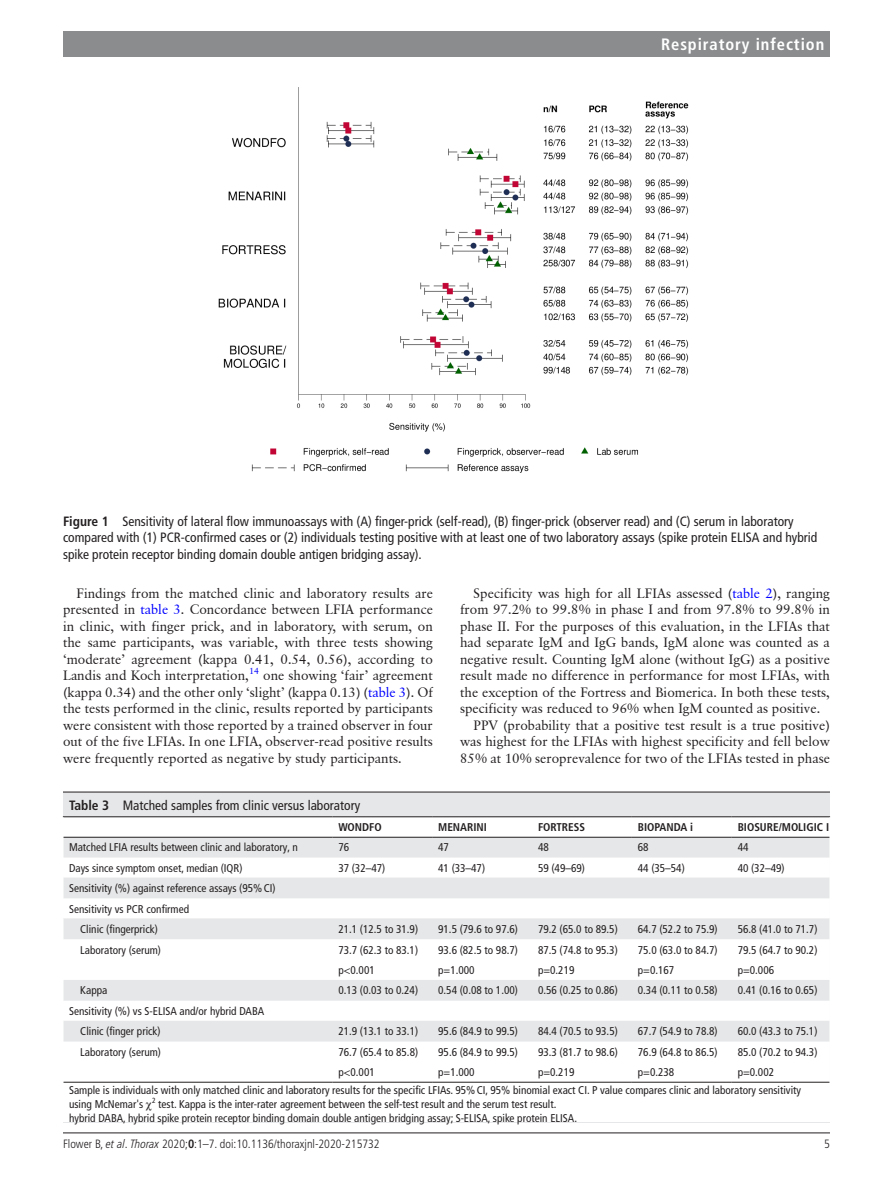
<style>
.page{position:relative;width:893px;height:1191px;background:#fff}
.page>*{position:absolute;margin:0;border:0;box-sizing:border-box;transform-origin:0 0}
.t1{font:700 condensed 16.5px "Frutiger LT Pro";letter-spacing:.055em;color:#fff}
.t2{font:13.5px/16.5px "Classical Garamond BT";color:#231f20;text-align:justify}
.t3{font:condensed 13.5px/16.5px "Frutiger LT Pro";color:#231f20}
.t4{font:300 condensed 12px "Frutiger LT Pro";color:#231f20}
.t5{font:condensed 11.25px/20.4px "Frutiger LT Pro";color:#231f20}
.t6{font:700 condensed 11.25px "Frutiger LT Pro";color:#231f20}
.t7{font:condensed 7.5px "Frutiger LT Pro";color:#231f20}
.s1{font-weight:700}
.s2{color:#00f}
.s3{font-style:italic}
</style>
<div class="page">
<div style="left:63px;top:31px;width:767px;height:25px;background:#8a8c8e"></div>
<div style="left:63px;top:792px;width:767px;height:330px;background:#e6e7e8"></div>
<hr style="left:63px;top:791px;width:767px;height:1px;background:#231f20">
<div style="left:64px;top:817px;width:766px;height:264px;background:#fff"></div>
<svg style="left:64px;top:838px;width:766px;height:203px"></svg>
<div style="left:63px;top:1082px;width:767px;height:40px;background:#fff"></div>
<hr style="left:63px;top:1081px;width:269px;height:1px;background:#231f20">
<hr style="left:63px;top:816px;width:269px;height:1px;background:#231f20">
<hr style="left:63px;top:837px;width:269px;height:1px;background:#231f20">
<hr style="left:332px;top:816px;width:100px;height:1px;background:#231f20">
<hr style="left:332px;top:837px;width:100px;height:1px;background:#231f20">
<hr style="left:432px;top:816px;width:100px;height:1px;background:#231f20">
<hr style="left:432px;top:837px;width:100px;height:1px;background:#231f20">
<hr style="left:532px;top:816px;width:100px;height:1px;background:#231f20">
<hr style="left:532px;top:837px;width:100px;height:1px;background:#231f20">
<hr style="left:632px;top:816px;width:100px;height:1px;background:#231f20">
<hr style="left:632px;top:837px;width:100px;height:1px;background:#231f20">
<hr style="left:732px;top:816px;width:98px;height:1px;background:#231f20">
<hr style="left:732px;top:837px;width:98px;height:1px;background:#231f20">
<hr style="left:332px;top:1081px;width:100px;height:1px;background:#231f20">
<hr style="left:432px;top:1081px;width:100px;height:1px;background:#231f20">
<hr style="left:532px;top:1081px;width:100px;height:1px;background:#231f20">
<hr style="left:632px;top:1081px;width:100px;height:1px;background:#231f20">
<hr style="left:732px;top:1081px;width:98px;height:1px;background:#231f20">
<svg style="left:63px;top:817px;width:1px;height:265px"></svg>
<img style="left:218px;top:87px;width:471px;height:386px">
<hr style="left:63px;top:1132px;width:767px;height:1px;background:#231f20">
<p class="t1" style="left:661px;top:34px;width:165px">Respiratory infection</p>
<p class="t3" style="left:63px;top:513px;width:756px"><span class="s1">Figure 1</span> Sensitivity of lateral flow immunoassays with (A) finger-prick (self-read), (B) finger-prick (observer read) and (C) serum in laboratory compared with (1) PCR-confirmed cases or (2) individuals testing positive with at least one of two laboratory assays (spike protein ELISA and hybrid spike protein receptor binding domain double antigen bridging assay).</p>
<p class="t2" style="left:63px;top:585px;width:371px;text-indent:14px">Findings from the matched clinic and laboratory results are presented in <span class="s2">table 3</span>. Concordance between LFIA performance in clinic, with finger prick, and in laboratory, with serum, on the same participants, was variable, with three tests showing ‘moderate’ agreement (kappa 0.41, 0.54, 0.56), according to Landis and Koch interpretation,<sup>14</sup> one showing ‘fair’ agreement (kappa 0.34) and the other only ‘slight’ (kappa 0.13) (<span class="s2">table 3</span>). Of the tests performed in the clinic, results reported by participants were consistent with those reported by a trained observer in four out of the five LFIAs. In one LFIA, observer-read positive results were frequently reported as negative by study participants.</p>
<p class="t2" style="left:474px;top:585px;width:358px">Specificity was high for all LFIAs assessed (<span class="s2">table 2</span>), ranging</p>
<p class="t2" style="left:460px;top:601px;width:371px">from 97.2% to 99.8% in phase I and from 97.8% to 99.8% in</p>
<p class="t2" style="left:460px;top:618px;width:371px">phase II. For the purposes of this evaluation, in the LFIAs that</p>
<p class="t2" style="left:460px;top:634px;width:371px">had separate IgM and IgG bands, IgM alone was counted as a</p>
<p class="t2" style="left:460px;top:651px;width:371px">negative result. Counting IgM alone (without IgG) as a positive</p>
<p class="t2" style="left:460px;top:667px;width:371px">result made no difference in performance for most LFIAs, with</p>
<p class="t2" style="left:460px;top:684px;width:371px">the exception of the Fortress and Biomerica. In both these tests,</p>
<p class="t2" style="left:460px;top:700px;width:362px">specificity was reduced to 96% when IgM counted as positive.</p>
<p class="t2" style="left:474px;top:717px;width:358px">PPV (probability that a positive test result is a true positive)</p>
<p class="t2" style="left:460px;top:733px;width:371px">was highest for the LFIAs with highest specificity and fell below</p>
<p class="t2" style="left:460px;top:750px;width:371px">85% at 10% seroprevalence for two of the LFIAs tested in phase</p>
<p class="t3" style="left:69px;top:797px;width:293px"><span class="s1">Table 3</span> Matched samples from clinic versus laboratory</p>
<p class="t6" style="left:338px;top:820px;width:45px">WONDFO</p>
<p class="t6" style="left:438px;top:820px;width:50px">MENARINI</p>
<p class="t6" style="left:538px;top:820px;width:49px">FORTRESS</p>
<p class="t6" style="left:638px;top:820px;width:57px">BIOPANDA i</p>
<p class="t6" style="left:738px;top:820px;width:93px">BIOSURE/MOLIGIC I</p>
<p class="t5" style="left:69px;top:837px;width:230px">Matched LFIA results between clinic and laboratory, n</p>
<p class="t5" style="left:338px;top:837px;width:12px">76</p>
<p class="t5" style="left:438px;top:837px;width:12px">47</p>
<p class="t5" style="left:538px;top:837px;width:12px">48</p>
<p class="t5" style="left:638px;top:837px;width:12px">68</p>
<p class="t5" style="left:738px;top:837px;width:12px">44</p>
<p class="t5" style="left:69px;top:857px;width:175px">Days since symptom onset, median (IQR)</p>
<p class="t5" style="left:338px;top:857px;width:48px">37 (32–47)</p>
<p class="t5" style="left:438px;top:857px;width:48px">41 (33–47)</p>
<p class="t5" style="left:538px;top:857px;width:48px">59 (49–69)</p>
<p class="t5" style="left:638px;top:857px;width:48px">44 (35–54)</p>
<p class="t5" style="left:738px;top:857px;width:48px">40 (32–49)</p>
<p class="t5" style="left:69px;top:878px;width:208px">Sensitivity (%) against reference assays (95%CI)</p>
<p class="t5" style="left:69px;top:898px;width:122px">Sensitivity vs PCR confirmed</p>
<p class="t5" style="left:80px;top:919px;width:79px">Clinic (fingerprick)</p>
<p class="t5" style="left:338px;top:919px;width:81px">21.1 (12.5 to 31.9)</p>
<p class="t5" style="left:438px;top:919px;width:81px">91.5 (79.6 to 97.6)</p>
<p class="t5" style="left:538px;top:919px;width:81px">79.2 (65.0 to 89.5)</p>
<p class="t5" style="left:638px;top:919px;width:81px">64.7 (52.2 to 75.9)</p>
<p class="t5" style="left:738px;top:919px;width:81px">56.8 (41.0 to 71.7)</p>
<p class="t5" style="left:80px;top:939px;width:82px">Laboratory (serum)</p>
<p class="t5" style="left:338px;top:939px;width:81px">73.7 (62.3 to 83.1)</p>
<p class="t5" style="left:438px;top:939px;width:81px">93.6 (82.5 to 98.7)</p>
<p class="t5" style="left:538px;top:939px;width:81px">87.5 (74.8 to 95.3)</p>
<p class="t5" style="left:638px;top:939px;width:81px">75.0 (63.0 to 84.7)</p>
<p class="t5" style="left:738px;top:939px;width:81px">79.5 (64.7 to 90.2)</p>
<p class="t5" style="left:338px;top:960px;width:38px">p&lt;0.001</p>
<p class="t5" style="left:438px;top:960px;width:38px">p=1.000</p>
<p class="t5" style="left:538px;top:960px;width:38px">p=0.219</p>
<p class="t5" style="left:638px;top:960px;width:38px">p=0.167</p>
<p class="t5" style="left:738px;top:960px;width:38px">p=0.006</p>
<p class="t5" style="left:80px;top:980px;width:29px">Kappa</p>
<p class="t5" style="left:338px;top:980px;width:81px">0.13 (0.03 to 0.24)</p>
<p class="t5" style="left:438px;top:980px;width:81px">0.54 (0.08 to 1.00)</p>
<p class="t5" style="left:538px;top:980px;width:81px">0.56 (0.25 to 0.86)</p>
<p class="t5" style="left:638px;top:980px;width:81px">0.34 (0.11 to 0.58)</p>
<p class="t5" style="left:738px;top:980px;width:81px">0.41 (0.16 to 0.65)</p>
<p class="t5" style="left:80px;top:1001px;width:185px;text-indent:-11px">Sensitivity (%) vs S-ELISA and/or hybrid DABA<br>Clinic (finger prick)</p>
<p class="t5" style="left:338px;top:1021px;width:81px">21.9 (13.1 to 33.1)</p>
<p class="t5" style="left:438px;top:1021px;width:81px">95.6 (84.9 to 99.5)</p>
<p class="t5" style="left:538px;top:1021px;width:81px">84.4 (70.5 to 93.5)</p>
<p class="t5" style="left:638px;top:1021px;width:81px">67.7 (54.9 to 78.8)</p>
<p class="t5" style="left:738px;top:1021px;width:81px">60.0 (43.3 to 75.1)</p>
<p class="t5" style="left:80px;top:1041px;width:82px">Laboratory (serum)</p>
<p class="t5" style="left:338px;top:1041px;width:81px">76.7 (65.4 to 85.8)</p>
<p class="t5" style="left:438px;top:1041px;width:81px">95.6 (84.9 to 99.5)</p>
<p class="t5" style="left:538px;top:1041px;width:81px">93.3 (81.7 to 98.6)</p>
<p class="t5" style="left:638px;top:1041px;width:81px">76.9 (64.8 to 86.5)</p>
<p class="t5" style="left:738px;top:1041px;width:81px">85.0 (70.2 to 94.3)</p>
<p class="t5" style="left:338px;top:1062px;width:38px">p&lt;0.001</p>
<p class="t5" style="left:438px;top:1062px;width:38px">p=1.000</p>
<p class="t5" style="left:538px;top:1062px;width:38px">p=0.219</p>
<p class="t5" style="left:638px;top:1062px;width:38px">p=0.238</p>
<p class="t5" style="left:69px;top:1063px;width:734px;line-height:17.4px;text-indent:669px">p=0.002<br>Sample is individuals with only matched clinic and laboratory results for the specific LFIAs. 95%CI, 95% binomial exact CI. P value compares clinic and laboratory sensitivity</p>
<p class="t5" style="left:69px;top:1094px;width:76px">using McNemar's</p>
<p class="t7" style="left:152px;top:1095px;width:5px">2</p>
<p class="t5" style="left:69px;top:1097px;width:510px;line-height:14.2px;text-indent:89px">test. Kappa is the inter-rater agreement between the self-test result and the serum test result. hybrid DABA, hybrid spike protein receptor binding domain double antigen bridging assay; S-ELISA, spike protein ELISA.</p>
<p class="t4" style="left:63px;top:1136px;width:318px">Flower B, <span class="s3">et al</span>. <span class="s3">Thorax</span> 2020;<span class="s1">0</span>:1–7. doi:10.1136/thoraxjnl-2020-215732</p>
<p class="t4" style="left:824px;top:1136px;width:7px">5</p>
</div>
